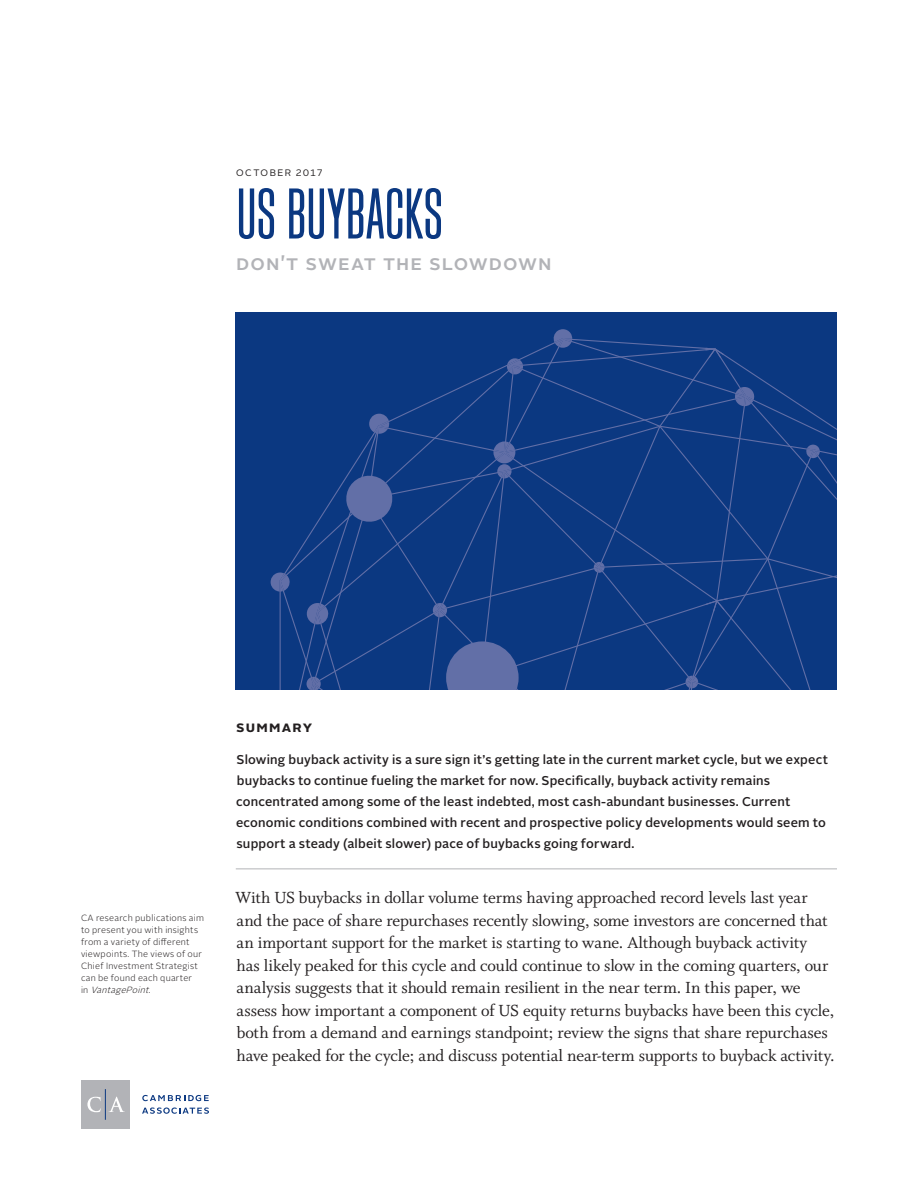
<style>
.page{position:relative;width:918px;height:1188px;background:#fff}
.page>*{position:absolute;margin:0;border:0;box-sizing:border-box;transform-origin:0 0}
.Publication_title{font:75px "Block Gothic RR Light Extra Cond";letter-spacing:.01em;color:#0b3881}
.Publication_subtitle{font:500 21px "Alright Sans";letter-spacing:.05em;color:#b2b3b7}
.Body{font:18px/22.5px "Whitman";letter-spacing:-.005em;color:#231f20}
.t1{font:700 15px "Alright Sans";letter-spacing:.085em;color:#231f20}
.Summary_paragraph__u{font:500 12.75px/21px "Alright Sans";letter-spacing:.015em;color:#231f20}
.Date{font:9.3px "Alright Sans";letter-spacing:.15em;color:#231f20}
.t2{font:300 9px/12px "Alright Sans";letter-spacing:.025em;color:#231f20}
.s1{font-style:italic}
</style>
<div class="page">
<div style="left:81px;top:1080px;width:49px;height:49px;background:#b2b3b7"></div>
<svg style="left:87px;top:1097px;width:14px;height:15px"></svg>
<svg style="left:109px;top:1097px;width:16px;height:15px"></svg>
<svg style="left:142px;top:1095px;width:67px;height:6px"></svg>
<svg style="left:142px;top:1107px;width:67px;height:7px"></svg>
<hr style="left:105px;top:1089px;width:1px;height:31px;background:#0b3881">
<div style="left:236px;top:312px;width:601px;height:378px;background:#0b3881"></div>
<svg style="left:522px;top:348px;width:218px;height:17px"></svg>
<svg style="left:369px;top:365px;width:468px;height:325px"></svg>
<svg style="left:806px;top:445px;width:14px;height:13px"></svg>
<svg style="left:735px;top:387px;width:20px;height:19px"></svg>
<svg style="left:705px;top:348px;width:19px;height:10px"></svg>
<svg style="left:553px;top:329px;width:19px;height:19px"></svg>
<svg style="left:507px;top:358px;width:16px;height:16px"></svg>
<svg style="left:369px;top:414px;width:20px;height:20px"></svg>
<svg style="left:270px;top:441px;width:458px;height:249px"></svg>
<hr style="left:236px;top:868px;width:601px;height:1px;background:#b2b3b7">
<p class="Date" style="left:236px;top:166px;width:88px">OCTOBER 2017</p>
<p class="Publication_title" style="left:236px;top:176px;width:209px">US BUYBACKS</p>
<p class="Publication_subtitle" style="left:236px;top:248px;width:317px">don't sweat the slowdown</p>
<p class="t2" style="left:81px;top:912px;width:125px">CA research publications aim to present you with insights from a variety of different viewpoints. The views of our<br>Chief Investment Strategist can be found each quarter<br>i n <span class="s1">VantagePoint</span>.</p>
<p class="t1" style="left:236px;top:716px;width:78px">summary</p>
<p class="Summary_paragraph__u" style="left:236px;top:749px;width:593px">Slowing buyback activity is a sure sign it’s getting late in the current market cycle, but we expect buybacks to continue fueling the market for now. Specifically, buyback activity remains concentrated among some of the least indebted, most cash-abundant businesses. Current economic conditions combined with recent and prospective policy developments would seem to support a steady (albeit slower) pace of buybacks going forward.</p>
<p class="Body" style="left:236px;top:887px;width:600px">With US buybacks in dollar volume terms having approached record levels last year and the pace of share repurchases recently slowing, some investors are concerned that an important support for the market is starting to wane. Although buyback activity<br>has likely peaked for this cycle and could continue to slow in the coming quarters, our analysis suggests that it should remain resilient in the near term. In this paper, we assess how important a component of US equity returns buybacks have been this cycle, both from a demand and earnings standpoint; review the signs that share repurchases have peaked for the cycle; and discuss potential near-term supports to buyback activity.</p>
</div>
